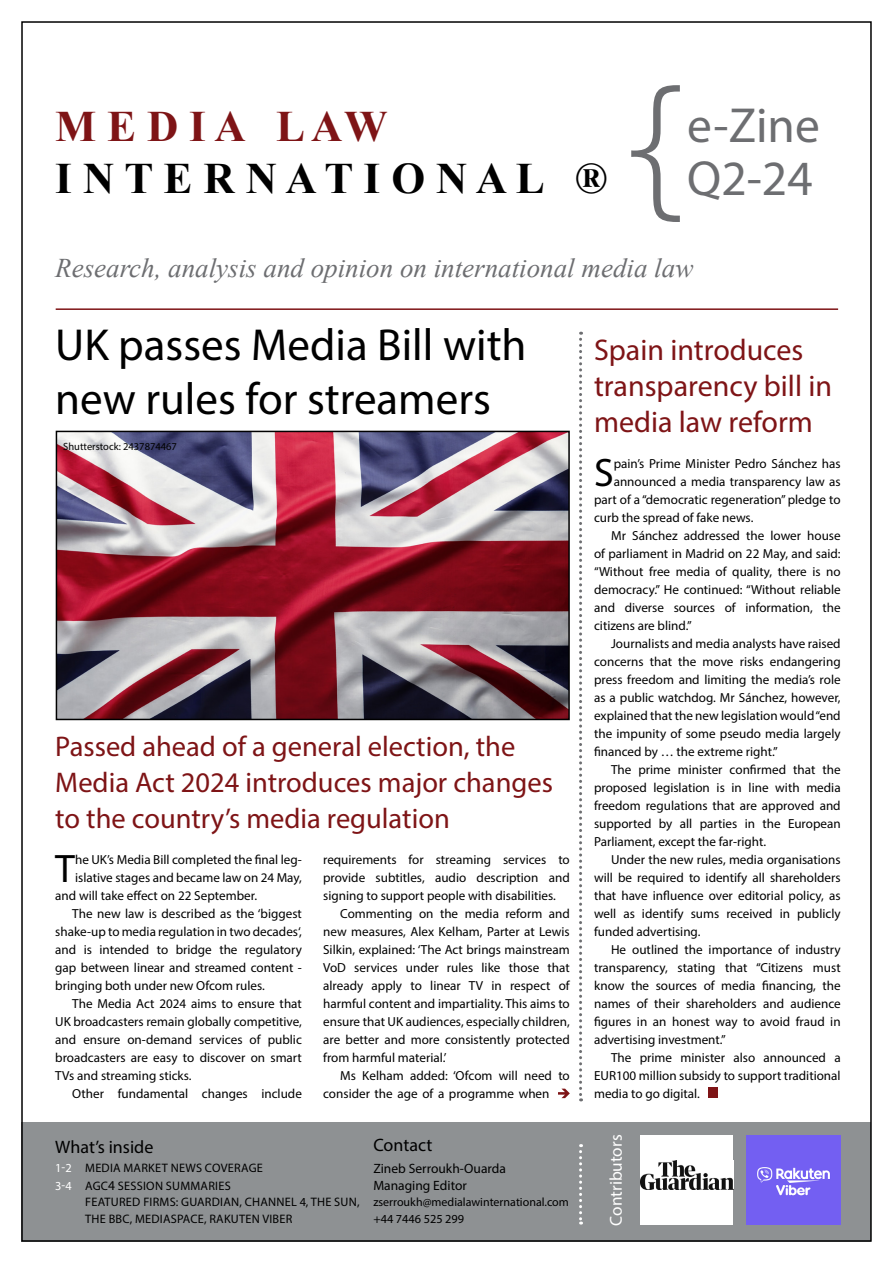
<style>
.page{position:relative;width:893px;height:1263px;background:#fff}
.page>*{position:absolute;margin:0;border:0;box-sizing:border-box;transform-origin:0 0}
.t1{font:49.5px/53.4px "Myriad Pro";color:#6d6e71}
.t2{font:45px/54px "Myriad Pro";color:#000}
.t3{font:700 43.5px "Times New Roman";color:#000}
.t4{font:700 43.5px "Times New Roman";color:#7e1416}
.t5{font:39.9px "Myriad Pro";color:#000}
.t6{font:30px/36px "Myriad Pro";color:#7e1416}
.t7{font:28.5px/36px "Myriad Pro";color:#7e1416}
.t8{font:italic 27px "Times New Roman";color:#6d6e71}
.t9{font:18px "Myriad Pro";color:#000}
.t10{font:17.25px "Myriad Pro";color:#fff}
.t11{font:13.5px/16.5px "Myriad Pro";color:#000}
.t12{font:13.2px/18px "Myriad Pro";color:#000;text-align:justify}
.t13{font:12.3px/17.7px "Myriad Pro";letter-spacing:.02em;color:#000}
.t14{font:12.3px "Myriad Pro";color:#000}
.t15{font:12px "Myriad Pro";color:#000}
.t16{font:10.5px "Myriad Pro";color:#000}
.s1{color:#fff}
.s2{font-size:13.5px}
</style>
<div class="page">
<hr style="left:56px;top:308px;width:782px;height:2px;background:#7e1416">
<div style="left:22px;top:1122px;width:849px;height:119px;background:#8e9193"></div>
<svg style="left:579px;top:332px;width:3px;height:769px"></svg>
<div style="left:708px;top:1087px;width:10px;height:11px;background:#7e1416"></div>
<svg style="left:579px;top:1144px;width:3px;height:80px"></svg>
<svg style="left:558px;top:1089px;width:12px;height:9px"></svg>
<svg style="left:631px;top:85px;width:49px;height:137px"></svg>
<div style="left:641px;top:1135px;width:92px;height:89px;background:#fff"></div>
<img style="left:641px;top:1161px;width:92px;height:29px">
<img style="left:59px;top:434px;width:508px;height:283px">
<div style="left:56px;top:431px;width:514px;height:289px;border:2px solid #000"></div>
<img style="left:747px;top:1135px;width:94px;height:89px">
<h3 class="t4" style="left:55px;top:95px;width:334px">M E D I A L A W</h3>
<h3 class="t3" style="left:55px;top:147px;width:554px">I N T E R N A T I O N A L ®</h3>
<h1 class="t1" style="left:687px;top:98px;width:134px">e-Zine<br>Q2-24</h1>
<h3 class="t8" style="left:55px;top:250px;width:640px">Research, analysis and opinion on international media law</h3>
<h2 class="t2" style="left:55px;top:317px;width:473px">UK passes Media Bill with new rules for streamers</h2>
<h3 class="t6" style="left:594px;top:331px;width:240px">Spain introduces transparency bill in media law reform</h3>
<h3 class="t5" style="left:594px;top:448px;width:21px">S</h3>
<p class="t12" style="left:614px;top:454px;width:228px">pain’s Prime Minister Pedro Sánchez has</p>
<p class="t16" style="left:63px;top:440px;width:115px">Shutterstock: 2437874467</p>
<p class="t12" style="left:614px;top:472px;width:228px">announced a media transparency law as</p>
<p class="t12" style="left:594px;top:490px;width:248px">part of a “democratic regeneration” pledge to</p>
<p class="t12" style="left:594px;top:508px;width:161px">curb the spread of fake news.</p>
<p class="t12" style="left:611px;top:526px;width:231px">Mr Sánchez addressed the lower house</p>
<p class="t12" style="left:594px;top:544px;width:248px">of parliament in Madrid on 22 May, and said:</p>
<p class="t12" style="left:594px;top:562px;width:248px">“Without free media of quality, there is no</p>
<p class="t12" style="left:594px;top:580px;width:248px">democracy.” He continued: “Without reliable</p>
<p class="t12" style="left:594px;top:598px;width:248px">and diverse sources of information, the</p>
<p class="t12" style="left:594px;top:616px;width:99px">citizens are blind.”</p>
<p class="t12" style="left:611px;top:634px;width:231px">Journalists and media analysts have raised</p>
<p class="t12" style="left:594px;top:652px;width:248px">concerns that the move risks endangering</p>
<p class="t12" style="left:594px;top:670px;width:248px">press freedom and limiting the media’s role</p>
<p class="t12" style="left:594px;top:688px;width:248px">as a public watchdog. Mr Sánchez, however,</p>
<p class="t12" style="left:594px;top:706px;width:248px">explained that the new legislation would “end</p>
<p class="t12" style="left:594px;top:724px;width:248px">the impunity of some pseudo media largely</p>
<p class="t12" style="left:594px;top:742px;width:185px">financed by … the extreme right.”</p>
<p class="t12" style="left:611px;top:760px;width:231px">The prime minister confirmed that the</p>
<p class="t12" style="left:594px;top:778px;width:248px">proposed legislation is in line with media</p>
<p class="t12" style="left:594px;top:796px;width:248px">freedom regulations that are approved and</p>
<p class="t12" style="left:594px;top:814px;width:248px">supported by all parties in the European</p>
<p class="t12" style="left:594px;top:832px;width:174px">Parliament, except the far-right.</p>
<p class="t12" style="left:611px;top:850px;width:231px">Under the new rules, media organisations</p>
<p class="t12" style="left:594px;top:868px;width:248px">will be required to identify all shareholders</p>
<p class="t12" style="left:594px;top:886px;width:248px">that have influence over editorial policy, as</p>
<p class="t12" style="left:594px;top:904px;width:248px">well as identify sums received in publicly</p>
<p class="t12" style="left:594px;top:922px;width:108px">funded advertising.</p>
<p class="t12" style="left:611px;top:940px;width:231px">He outlined the importance of industry</p>
<p class="t12" style="left:594px;top:958px;width:248px">transparency, stating that “Citizens must</p>
<p class="t12" style="left:594px;top:976px;width:248px">know the sources of media financing, the</p>
<p class="t12" style="left:594px;top:994px;width:248px">names of their shareholders and audience</p>
<p class="t12" style="left:594px;top:1012px;width:248px">figures in an honest way to avoid fraud in</p>
<p class="t12" style="left:594px;top:1030px;width:133px">advertising investment.”</p>
<p class="t12" style="left:611px;top:1048px;width:231px">The prime minister also announced a</p>
<p class="t12" style="left:594px;top:1066px;width:248px">EUR100 million subsidy to support traditional</p>
<p class="t12" style="left:594px;top:1084px;width:107px">media to go digital.</p>
<h3 class="t7" style="left:55px;top:728px;width:499px">Passed ahead of a general election, the<br>Media Act 2024 introduces major changes to the country’s media regulation</h3>
<h3 class="t5" style="left:55px;top:844px;width:21px">T</h3>
<p class="t12" style="left:75px;top:850px;width:228px">he UK’s Media Bill completed the final leg-</p>
<p class="t12" style="left:323px;top:850px;width:248px">requirements for streaming services to provide subtitles, audio description and signing to support people with disabilities.</p>
<p class="t12" style="left:323px;top:904px;width:248px;text-indent:17px">Commenting on the media reform and new measures, Alex Kelham, Parter at Lewis Silkin, explained: ‘The Act brings mainstream VoD services under rules like those that already apply to linear TV in respect of harmful content and impartiality. This aims to ensure that UK audiences, especially children, are better and more consistently protected from harmful material.’</p>
<p class="t12" style="left:323px;top:1066px;width:248px;text-indent:17px">Ms Kelham added: ‘Ofcom will need to consider the age of a programme when</p>
<p class="t12" style="left:75px;top:868px;width:228px">islative stages and became law on 24 May,</p>
<p class="t12" style="left:55px;top:886px;width:203px">and will take effect on 22 September.</p>
<p class="t12" style="left:72px;top:904px;width:231px">The new law is described as the ‘biggest</p>
<p class="t12" style="left:55px;top:922px;width:248px">shake-up to media regulation in two decades‘,</p>
<p class="t12" style="left:55px;top:940px;width:248px">and is intended to bridge the regulatory</p>
<p class="t12" style="left:55px;top:958px;width:248px">gap between linear and streamed content -</p>
<p class="t12" style="left:55px;top:976px;width:211px">bringing both under new Ofcom rules.</p>
<p class="t12" style="left:72px;top:994px;width:231px">The Media Act 2024 aims to ensure that</p>
<p class="t12" style="left:55px;top:1012px;width:248px">UK broadcasters remain globally competitive,</p>
<p class="t12" style="left:55px;top:1030px;width:248px">and ensure on-demand services of public</p>
<p class="t12" style="left:55px;top:1048px;width:248px">broadcasters are easy to discover on smart</p>
<p class="t12" style="left:55px;top:1066px;width:138px">TVs and streaming sticks.</p>
<p class="t12" style="left:72px;top:1084px;width:231px">Other fundamental changes include</p>
<h3 class="t9" style="left:55px;top:1135px;width:100px">What’s inside</h3>
<p class="t13" style="left:55px;top:1159px;width:209px"><span class="s1">1-2</span> MEDIA MARKET NEWS COVERAGE<br><span class="s1">3-4</span> AGC<span class="s2">4</span> SESSION SUMMARIES</p>
<p class="t13" style="left:85px;top:1194px;width:276px;line-height:16.5px">FEATURED FIRMS: GUARDIAN, CHANNEL 4, THE SUN,<br>THE BBC, MEDIASPACE, RAKUTEN VIBER</p>
<h3 class="t9" style="left:373px;top:1134px;width:60px">Contact</h3>
<p class="t11" style="left:373px;top:1160px;width:134px">Zineb Serroukh-Ouarda<br>Managing Editor</p>
<p class="t15" style="left:373px;top:1194px;width:197px">zserroukh@medialawinternational.com</p>
<p class="t14" style="left:373px;top:1211px;width:92px">+44 7446 525 299</p>
<h3 class="t10" style="left:606px;top:1226px;width:93px;rotate:-90deg">Contributors</h3>
</div>
